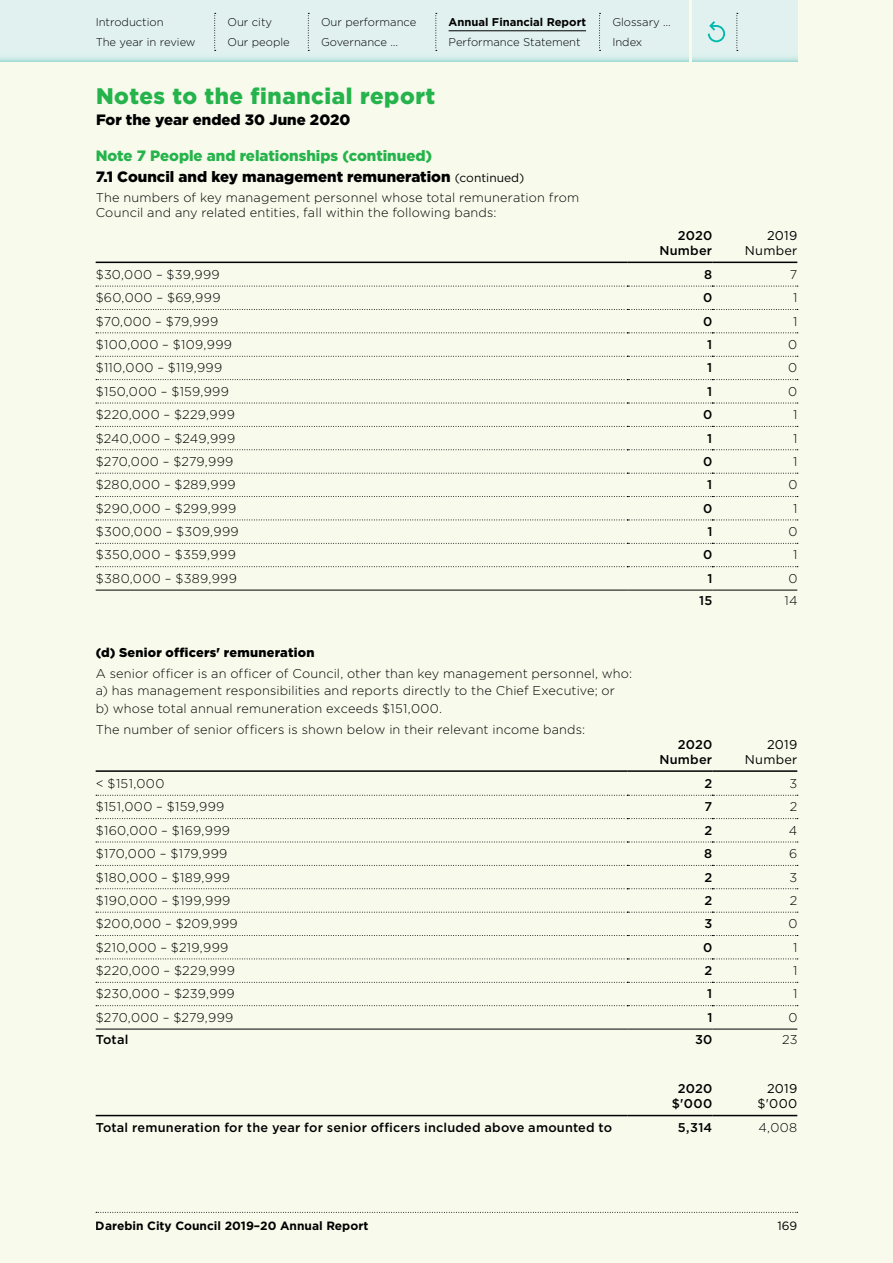
<style>
.page{position:relative;width:893px;height:1263px;background:#f8faec}
.page>*{position:absolute;margin:0;border:0;box-sizing:border-box;transform-origin:0 0}
.t1{font:900 22.5px "Gotham HTF";letter-spacing:.025em;color:#25b34b}
.t2{font:900 15px "Gotham HTF";color:#000}
.t3{font:900 15px "Gotham";color:#25b34b}
.t4{font:300 12.75px/17.1px "Gotham HTF";letter-spacing:.015em;color:#000}
.t5{font:500 12.75px/15px "Gotham HTF";letter-spacing:.015em;color:#000;text-align:right}
.t6{font:900 12.75px "Gotham HTF";letter-spacing:.02em;color:#000}
.t7{font:12.75px/15px "Gotham HTF";letter-spacing:.015em;color:#000;text-align:right}
.t8{font:700 12px "Gotham HTF";color:#000}
.t9{font:12px "Gotham HTF";color:#000}
.t10{font:300 11.25px/19.2px "Gotham HTF";color:#000}
.t11{font:700 11.25px "Gotham HTF";color:#000}
.s1{font-weight:400;font-size:12px}
</style>
<div class="page">
<hr style="left:96px;top:590px;width:531px;height:1px;background:#000">
<hr style="left:627px;top:590px;width:85px;height:1px;background:#000">
<hr style="left:712px;top:590px;width:85px;height:1px;background:#000">
<hr style="left:96px;top:262px;width:531px;height:1px;background:#000">
<hr style="left:627px;top:262px;width:85px;height:1px;background:#000">
<hr style="left:712px;top:262px;width:85px;height:1px;background:#000">
<svg style="left:96px;top:286px;width:702px;height:1px"></svg>
<svg style="left:96px;top:309px;width:702px;height:1px"></svg>
<svg style="left:96px;top:332px;width:702px;height:1px"></svg>
<svg style="left:96px;top:356px;width:702px;height:1px"></svg>
<svg style="left:96px;top:379px;width:702px;height:1px"></svg>
<svg style="left:96px;top:403px;width:702px;height:1px"></svg>
<svg style="left:96px;top:426px;width:702px;height:1px"></svg>
<svg style="left:96px;top:449px;width:702px;height:1px"></svg>
<svg style="left:96px;top:473px;width:702px;height:1px"></svg>
<svg style="left:96px;top:496px;width:702px;height:1px"></svg>
<svg style="left:96px;top:520px;width:702px;height:1px"></svg>
<svg style="left:96px;top:543px;width:702px;height:1px"></svg>
<svg style="left:96px;top:566px;width:702px;height:1px"></svg>
<hr style="left:96px;top:1029px;width:531px;height:1px;background:#000">
<hr style="left:627px;top:1029px;width:85px;height:1px;background:#000">
<hr style="left:712px;top:1029px;width:85px;height:1px;background:#000">
<hr style="left:96px;top:770px;width:531px;height:2px;background:#000">
<hr style="left:627px;top:770px;width:85px;height:2px;background:#000">
<hr style="left:712px;top:770px;width:85px;height:2px;background:#000">
<svg style="left:96px;top:795px;width:702px;height:1px"></svg>
<svg style="left:96px;top:818px;width:702px;height:1px"></svg>
<svg style="left:96px;top:842px;width:702px;height:1px"></svg>
<svg style="left:96px;top:865px;width:702px;height:1px"></svg>
<svg style="left:96px;top:888px;width:702px;height:1px"></svg>
<svg style="left:96px;top:912px;width:702px;height:1px"></svg>
<svg style="left:96px;top:935px;width:702px;height:1px"></svg>
<svg style="left:96px;top:958px;width:702px;height:1px"></svg>
<svg style="left:96px;top:982px;width:702px;height:1px"></svg>
<svg style="left:96px;top:1005px;width:702px;height:1px"></svg>
<hr style="left:96px;top:1115px;width:531px;height:1px;background:#000">
<hr style="left:627px;top:1115px;width:85px;height:1px;background:#000">
<hr style="left:712px;top:1115px;width:85px;height:1px;background:#000">
<svg style="left:96px;top:1212px;width:702px;height:1px"></svg>
<svg style="left:0;top:0;width:688px;height:62px;background:#dcefed"></svg>
<svg style="left:692px;top:0;width:105px;height:62px;background:#dcefed"></svg>
<hr style="left:449px;top:31px;width:137px;height:1px;background:#000">
<svg style="left:435px;top:13px;width:2px;height:38px"></svg>
<svg style="left:308px;top:13px;width:1px;height:38px"></svg>
<svg style="left:214px;top:13px;width:2px;height:38px"></svg>
<svg style="left:599px;top:13px;width:2px;height:38px"></svg>
<svg style="left:707px;top:19px;width:19px;height:24px"></svg>
<svg style="left:736px;top:13px;width:2px;height:38px"></svg>
<p class="t10" style="left:96px;top:13px;width:101px">Introduction<br>The year in review</p>
<p class="t10" style="left:227px;top:13px;width:64px">Our city<br>Our people</p>
<p class="t10" style="left:321px;top:13px;width:97px">Our performance<br>Governance …</p>
<p class="t11" style="left:449px;top:16px;width:139px">Annual Financial Report</p>
<p class="t10" style="left:449px;top:32px;width:134px">Performance Statement</p>
<h1 class="t1" style="left:96px;top:83px;width:341px">Notes to the financial report</h1>
<p class="t2" style="left:96px;top:111px;width:256px">For the year ended 30 June 2020</p>
<p class="t3" style="left:96px;top:147px;width:338px">Note 7 People and relationships (continued)</p>
<p class="t2" style="left:96px;top:168px;width:430px">7.1 Council and key management remuneration <span class="s1">(continued)</span></p>
<p class="t4" style="left:96px;top:189px;width:485px;line-height:15px">The numbers of key management personnel whose total remuneration from<br>Council and any related entities, fall within the following bands:</p>
<p class="t10" style="left:612px;top:13px;width:60px">Glossary …<br>Index</p>
<p class="t5" style="left:659px;top:228px;width:54px">2020<br>Number</p>
<p class="t7" style="left:745px;top:228px;width:54px">2019<br>Number</p>
<p class="t4" style="left:96px;top:266px;width:126px">$30,000 – $39,999</p>
<p class="t5" style="left:704px;top:267px;width:10px">8</p>
<p class="t4" style="left:790px;top:266px;width:9px">7</p>
<p class="t4" style="left:96px;top:289px;width:126px">$60,000 – $69,999</p>
<p class="t5" style="left:703px;top:290px;width:11px">0</p>
<p class="t4" style="left:793px;top:289px;width:6px">1</p>
<p class="t4" style="left:96px;top:312px;width:124px">$70,000 – $79,999</p>
<p class="t5" style="left:703px;top:313px;width:11px">0</p>
<p class="t4" style="left:793px;top:312px;width:6px">1</p>
<p class="t4" style="left:96px;top:336px;width:138px">$100,000 – $109,999</p>
<p class="t5" style="left:707px;top:337px;width:7px">1</p>
<p class="t4" style="left:788px;top:336px;width:11px">0</p>
<p class="t4" style="left:96px;top:359px;width:128px">$110,000 – $119,999</p>
<p class="t5" style="left:707px;top:360px;width:7px">1</p>
<p class="t4" style="left:788px;top:359px;width:11px">0</p>
<p class="t4" style="left:96px;top:383px;width:135px">$150,000 – $159,999</p>
<p class="t5" style="left:707px;top:383px;width:7px">1</p>
<p class="t4" style="left:788px;top:383px;width:11px">0</p>
<p class="t4" style="left:96px;top:406px;width:141px">$220,000 – $229,999</p>
<p class="t5" style="left:703px;top:407px;width:11px">0</p>
<p class="t4" style="left:793px;top:406px;width:6px">1</p>
<p class="t4" style="left:96px;top:429px;width:141px">$240,000 – $249,999</p>
<p class="t5" style="left:707px;top:430px;width:7px">1</p>
<p class="t4" style="left:793px;top:429px;width:6px">1</p>
<p class="t4" style="left:96px;top:453px;width:139px">$270,000 – $279,999</p>
<p class="t5" style="left:703px;top:454px;width:11px">0</p>
<p class="t4" style="left:793px;top:453px;width:6px">1</p>
<p class="t4" style="left:96px;top:476px;width:141px">$280,000 – $289,999</p>
<p class="t5" style="left:707px;top:477px;width:7px">1</p>
<p class="t4" style="left:788px;top:476px;width:11px">0</p>
<p class="t4" style="left:96px;top:499px;width:142px">$290,000 – $299,999</p>
<p class="t5" style="left:703px;top:500px;width:11px">0</p>
<p class="t4" style="left:793px;top:499px;width:6px">1</p>
<p class="t4" style="left:96px;top:523px;width:145px">$300,000 – $309,999</p>
<p class="t5" style="left:707px;top:524px;width:7px">1</p>
<p class="t4" style="left:788px;top:523px;width:11px">0</p>
<p class="t4" style="left:96px;top:546px;width:142px">$350,000 – $359,999</p>
<p class="t5" style="left:703px;top:547px;width:11px">0</p>
<p class="t4" style="left:793px;top:546px;width:6px">1</p>
<p class="t4" style="left:96px;top:570px;width:143px">$380,000 – $389,999</p>
<p class="t5" style="left:707px;top:571px;width:7px">1</p>
<p class="t4" style="left:788px;top:570px;width:11px">0</p>
<p class="t5" style="left:699px;top:593px;width:15px">15</p>
<p class="t4" style="left:785px;top:592px;width:14px">14</p>
<p class="t6" style="left:96px;top:645px;width:220px">(d) Senior officers' remuneration</p>
<p class="t4" style="left:96px;top:665px;width:538px">A senior officer is an officer of Council, other than key management personnel, who: a) has management responsibilities and reports directly to the Chief Executive; or<br>b) whose total annual remuneration exceeds $151,000.</p>
<p class="t4" style="left:96px;top:721px;width:491px">The number of senior officers is shown below in their relevant income bands:</p>
<p class="t5" style="left:659px;top:736px;width:54px">2020<br>Number</p>
<p class="t7" style="left:745px;top:737px;width:54px">2019<br>Number</p>
<p class="t4" style="left:96px;top:775px;width:70px">&lt; $151,000</p>
<p class="t5" style="left:704px;top:776px;width:9px">2</p>
<p class="t4" style="left:789px;top:775px;width:9px">3</p>
<p class="t4" style="left:96px;top:798px;width:130px">$151,000 – $159,999</p>
<p class="t5" style="left:704px;top:799px;width:9px">7</p>
<p class="t4" style="left:790px;top:798px;width:9px">2</p>
<p class="t4" style="left:96px;top:821px;width:136px">$160,000 – $169,999</p>
<p class="t5" style="left:704px;top:822px;width:9px">2</p>
<p class="t4" style="left:789px;top:821px;width:10px">4</p>
<p class="t4" style="left:96px;top:845px;width:133px">$170,000 – $179,999</p>
<p class="t5" style="left:704px;top:846px;width:10px">8</p>
<p class="t4" style="left:789px;top:845px;width:10px">6</p>
<p class="t4" style="left:96px;top:868px;width:136px">$180,000 – $189,999</p>
<p class="t5" style="left:704px;top:869px;width:9px">2</p>
<p class="t4" style="left:790px;top:868px;width:9px">3</p>
<p class="t4" style="left:96px;top:892px;width:136px">$190,000 – $199,999</p>
<p class="t5" style="left:704px;top:893px;width:9px">2</p>
<p class="t4" style="left:790px;top:892px;width:9px">2</p>
<p class="t4" style="left:96px;top:915px;width:143px">$200,000 – $209,999</p>
<p class="t5" style="left:704px;top:916px;width:9px">3</p>
<p class="t4" style="left:788px;top:915px;width:11px">0</p>
<p class="t4" style="left:96px;top:938px;width:134px">$210,000 – $219,999</p>
<p class="t5" style="left:703px;top:939px;width:11px">0</p>
<p class="t4" style="left:793px;top:938px;width:6px">1</p>
<p class="t4" style="left:96px;top:962px;width:141px">$220,000 – $229,999</p>
<p class="t5" style="left:704px;top:963px;width:9px">2</p>
<p class="t4" style="left:793px;top:962px;width:6px">1</p>
<p class="t4" style="left:96px;top:985px;width:140px">$230,000 – $239,999</p>
<p class="t5" style="left:707px;top:986px;width:7px">1</p>
<p class="t4" style="left:793px;top:985px;width:6px">1</p>
<p class="t4" style="left:96px;top:1009px;width:139px">$270,000 – $279,999</p>
<p class="t5" style="left:707px;top:1009px;width:7px">1</p>
<p class="t4" style="left:788px;top:1009px;width:11px">0</p>
<p class="t5" style="left:96px;top:1032px;width:34px">Total</p>
<p class="t5" style="left:695px;top:1032px;width:19px">30</p>
<p class="t4" style="left:782px;top:1031px;width:17px">23</p>
<p class="t5" style="left:672px;top:1081px;width:42px;text-align:center">2020 $'000</p>
<p class="t7" style="left:757px;top:1081px;width:41px">2019 $'000</p>
<p class="t5" style="left:96px;top:1120px;width:518px">Total remuneration for the year for senior officers included above amounted to</p>
<p class="t5" style="left:678px;top:1120px;width:36px">5,314</p>
<p class="t4" style="left:758px;top:1119px;width:40px">4,008</p>
<p class="t8" style="left:96px;top:1219px;width:274px">Darebin City Council 2019–20 Annual Report</p>
<p class="t9" style="left:778px;top:1219px;width:21px">169</p>
</div>
